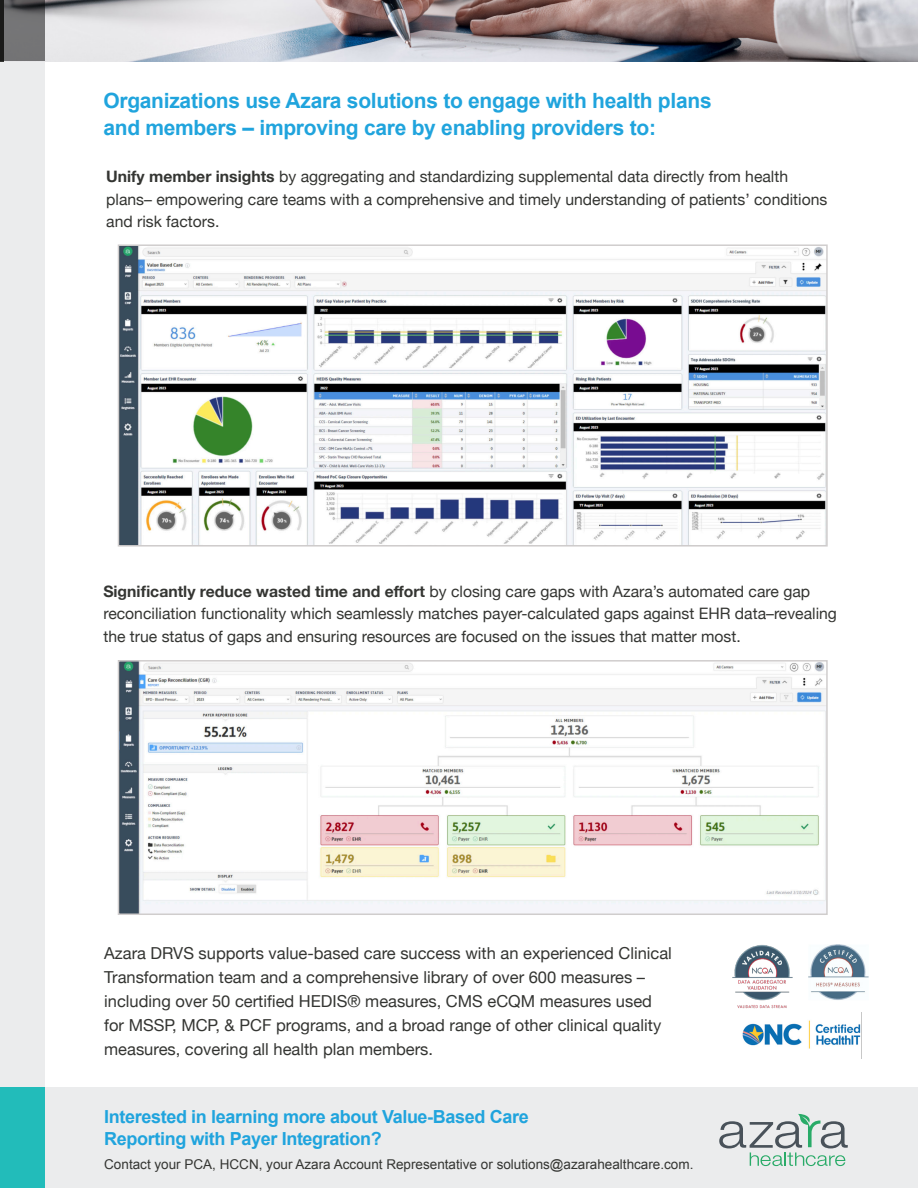
<style>
.page{position:relative;width:918px;height:1188px;background:#fff}
.page>*{position:absolute;margin:0;border:0;box-sizing:border-box;transform-origin:0 0}
.Subhead_1{font:700 21px/27px "Arial";letter-spacing:-.015em;color:#20a4dd}
.Subhead_2{font:700 18px/21.6px "Arial";letter-spacing:-.02em;color:#20a4dd}
.Subhead_3{font:16.5px/24px "Helvetica Neue";color:#343532}
.Subhead_3-2{font:15.75px/22.5px "Helvetica Neue";color:#343532}
.Subhead_2-2{font:13.5px "Arial";color:#343532}
.s1{font-weight:700}
</style>
<div class="page">
<div style="left:0;top:0;width:45px;height:1188px;background:#ebeced"></div>
<img style="left:45px;top:0;width:873px;height:62px">
<svg style="left:0;top:0;width:45px;height:62px;background:#656566"></svg>
<div style="left:45px;top:1088px;width:873px;height:100px;background:#ebeced"></div>
<div style="left:0;top:1088px;width:45px;height:100px;background:#22bcba"></div>
<img style="left:732px;top:945px;width:61px;height:64px">
<img style="left:742px;top:1020px;width:119px;height:29px">
<img style="left:808px;top:945px;width:61px;height:55px">
<svg style="left:719px;top:1114px;width:129px;height:52px"></svg>
<img style="left:121px;top:247px;width:704px;height:297px">
<div style="left:118px;top:244px;width:710px;height:303px;border:2px solid #d0cdcd"></div>
<img style="left:121px;top:663px;width:704px;height:249px">
<div style="left:118px;top:660px;width:710px;height:255px;border:2px solid #d0cdcd"></div>
<p class="Subhead_1" style="left:103px;top:88px;width:610px">Organizations use Azara solutions to engage with health plans and members – improving care by enabling providers to:</p>
<p class="Subhead_3-2" style="left:106px;top:167px;width:723px"><span class="s1">Unify member insights</span> by aggregating and standardizing supplemental data directly from health plans– empowering care teams with a comprehensive and timely understanding of patients’ conditions and risk factors.</p>
<p class="Subhead_3-2" style="left:103px;top:581px;width:735px"><span class="s1">Significantly reduce wasted time and effort</span> by closing care gaps with Azara’s automated care gap reconciliation functionality which seamlessly matches payer-calculated gaps against EHR data–revealing the true status of gaps and ensuring resources are focused on the issues that matter most.</p>
<p class="Subhead_3" style="left:104px;top:943px;width:569px">Azara DRVS supports value-based care success with an experienced Clinical Transformation team and a comprehensive library of over 600 measures – including over 50 certified HEDIS® measures, CMS eCQM measures used for MSSP, MCP, &amp; PCF programs, and a broad range of other clinical quality measures, covering all health plan members.</p>
<p class="Subhead_2" style="left:104px;top:1107px;width:426px">Interested in learning more about Value-Based Care<br>Reporting with Payer Integration?</p>
<p class="Subhead_2-2" style="left:104px;top:1155px;width:591px">Contact your PCA, HCCN, your Azara Account Representative or solutions@azarahealthcare.com.</p>
</div>
